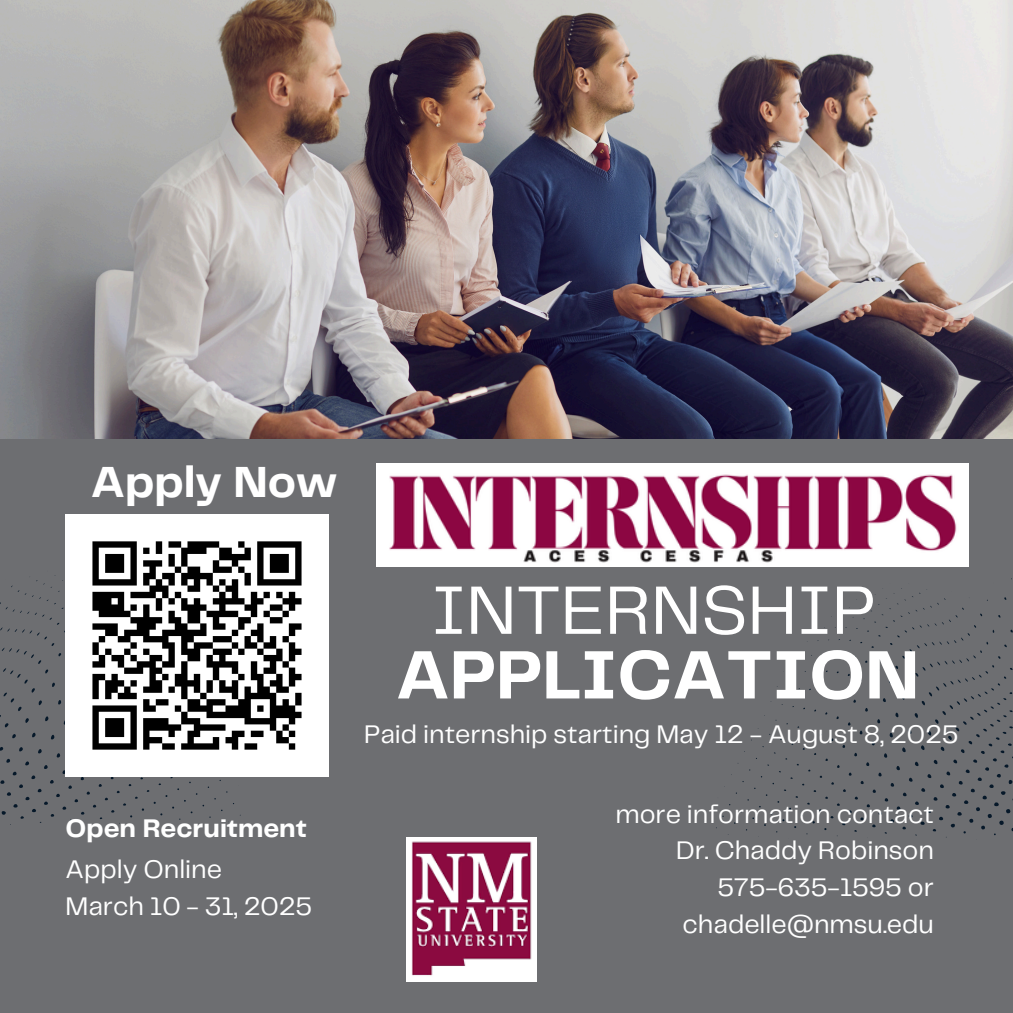
<style>
.page{position:relative;width:1013px;height:1013px;background:#fff}
.page>*{position:absolute;margin:0;border:0;box-sizing:border-box;transform-origin:0 0}
.t1{font:700 71px "Telegraf";color:#fff}
.t2{font:71px "Telegraf";color:#fff}
.t3{font:700 45.25px "Telegraf";color:#fff}
.t4{font:26.5px/36.5px "Telegraf";color:#fff;text-align:right}
.t5{font:700 26.5px "Telegraf";color:#fff}
</style>
<div class="page">
<img style="left:0;top:0;width:1012px;height:439px">
<div style="left:0;top:439px;width:1012px;height:412px;background:#6d6e71"></div>
<div style="left:0;top:786px;width:1012px;height:226px;background:#6d6e71"></div>
<svg style="left:716px;top:463px;width:296px;height:375px"></svg>
<img style="left:376px;top:463px;width:592px;height:103px">
<svg style="left:0;top:427px;width:241px;height:398px"></svg>
<img style="left:66px;top:514px;width:262px;height:263px">
<img style="left:406px;top:837px;width:131px;height:144px">
<p class="t3" style="left:91px;top:463px;width:248px">Apply Now</p>
<p class="t5" style="left:66px;top:817px;width:243px">Open Recruitment</p>
<p class="t4" style="left:66px;top:852px;width:158px">Apply Online</p>
<h2 class="t4" style="left:66px;top:889px;width:248px">March 10 - 31, 2025</h2>
<p class="t2" style="left:431px;top:580px;width:446px">INTERNSHIP</p>
<p class="t1" style="left:396px;top:644px;width:525px">APPLICATION</p>
<h3 class="t4" style="left:364px;top:717px;width:596px">Paid internship starting May 12 - August 8, 2025</h3>
<h1 class="t4" style="left:615px;top:797px;width:320px">more information contact<br>Dr. Chaddy Robinson</h1>
<p class="t4" style="left:682px;top:870px;width:253px">575-635-1595 or chadelle@nmsu.edu</p>
</div>
